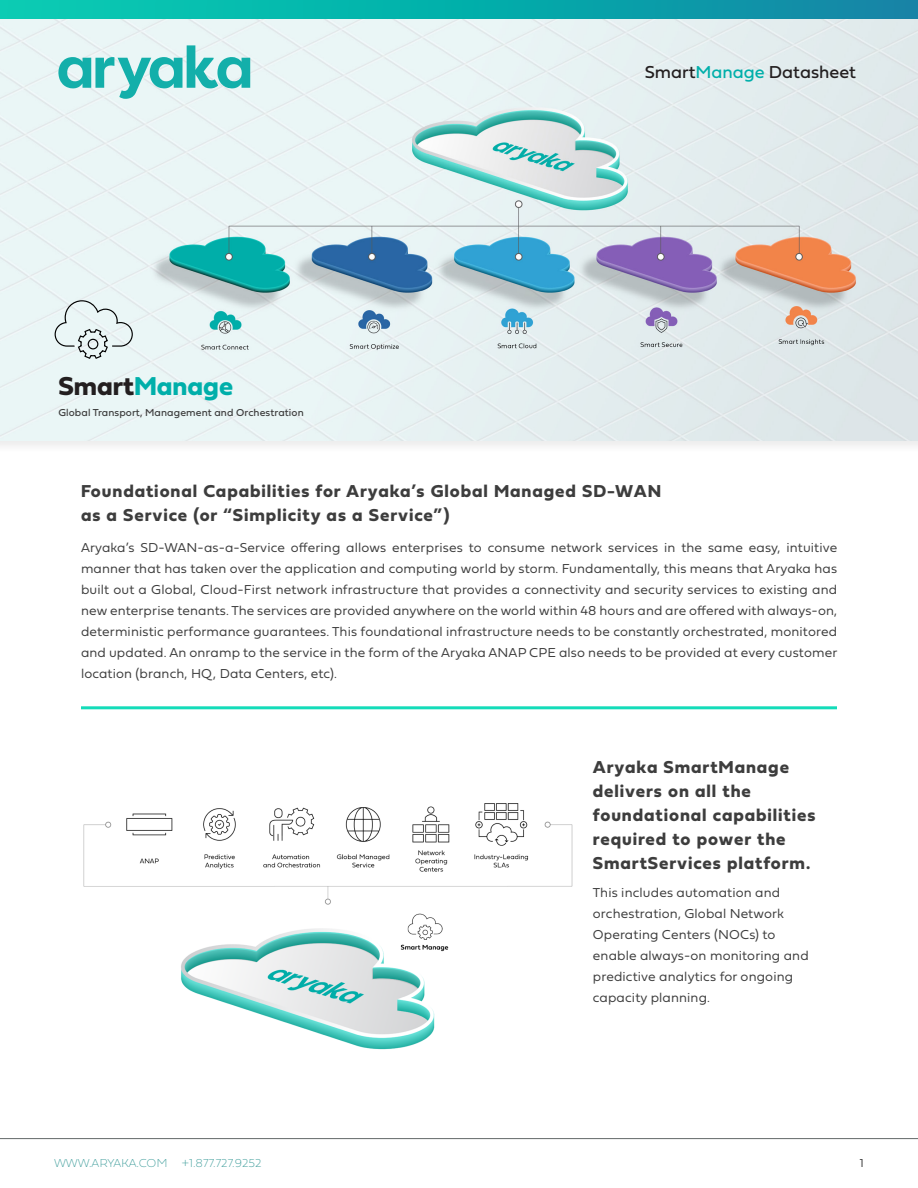
<style>
.page{position:relative;width:918px;height:1188px;background:#fff}
.page>*{position:absolute;margin:0;border:0;box-sizing:border-box;transform-origin:0 0}
.Page_Type{font:27px "Fieldwork Geo Bold";color:#00afaa}
.t1{font:18px/24px "Fieldwork Geo Bold";letter-spacing:.05em;color:#3d3d3d}
.Page_Type-2{font:18px "Fieldwork Geo Regular";color:#231f20}
.Body_Paragraph{font:13.5px/21px "Fieldwork Geo Light";letter-spacing:.01em;color:#3d3d3d;text-align:justify}
.t2{font:12px "Fieldwork Geo Hair";color:#409e9c}
.t3{font:12px "Fieldwork Geo Light";color:#3d3d3d}
.t4{font:10.5px "Fieldwork Geo Regular";letter-spacing:.01em;color:#3d3d3d}
.s1{color:#231f20}
.s2{color:#00afaa}
</style>
<div class="page">
<hr style="left:0;top:1138px;width:918px;height:1px;background:#727777">
<div style="left:0;top:0;width:918px;height:283px;background:linear-gradient(to right,#03d0b2,#0f87a5)"></div>
<img style="left:83px;top:803px;width:490px;height:247px">
<hr style="left:81px;top:706px;width:756px;height:3px;background:#13dcb9">
<div style="left:0;top:16px;width:918px;height:438px;background:#231f20;opacity:.09"></div>
<img style="left:0;top:19px;width:918px;height:422px">
<svg style="left:38px;top:45px;width:212px;height:58px;background:#a8dfde"></svg>
<svg style="left:55px;top:300px;width:78px;height:59px;background:#d6e0e1"></svg>
<p class="Page_Type" style="left:58px;top:365px;width:176px"><span class="s1">Smart</span>Manage</p>
<p class="t4" style="left:58px;top:404px;width:247px">Global Transport, Management and Orchestration</p>
<p class="Page_Type-2" style="left:645px;top:58px;width:213px">Smart<span class="s2">Manage</span> Datasheet</p>
<p class="t1" style="left:81px;top:479px;width:582px">Foundational Capabilities for Aryaka’s Global Managed SD-WAN</p>
<p class="t1" style="left:81px;top:503px;width:370px">as a Service (or “Simplicity as a Service”)</p>
<p class="Body_Paragraph" style="left:81px;top:537px;width:758px">Aryaka’s SD-WAN-as-a-Service offering allows enterprises to consume network services in the same easy, intuitive manner that has taken over the application and computing world by storm. Fundamentally, this means that Aryaka has built out a Global, Cloud-First network infrastructure that provides a connectivity and security services to existing and new enterprise tenants. The services are provided anywhere on the world within 48 hours and are offered with always-on, deterministic performance guarantees. This foundational infrastructure needs to be constantly orchestrated, monitored and updated. An onramp to the service in the form of the Aryaka ANAP CPE also needs to be provided at every customer location (branch, HQ, Data Centers, etc).</p>
<p class="t1" style="left:593px;top:754px;width:224px">Aryaka SmartManage delivers on all the foundational capabilities required to power the<br>SmartServices platform.</p>
<p class="Body_Paragraph" style="left:593px;top:881px;width:217px;text-align:left">This includes automation and orchestration, Global Network<br>Operating Centers (NOCs) to enable always-on monitoring and predictive analytics for ongoing capacity planning.</p>
<p class="t2" style="left:54px;top:1154px;width:209px">WWW.ARYAKA.COM +1.877.727.9252</p>
<p class="t3" style="left:860px;top:1154px;width:6px">1</p>
</div>
